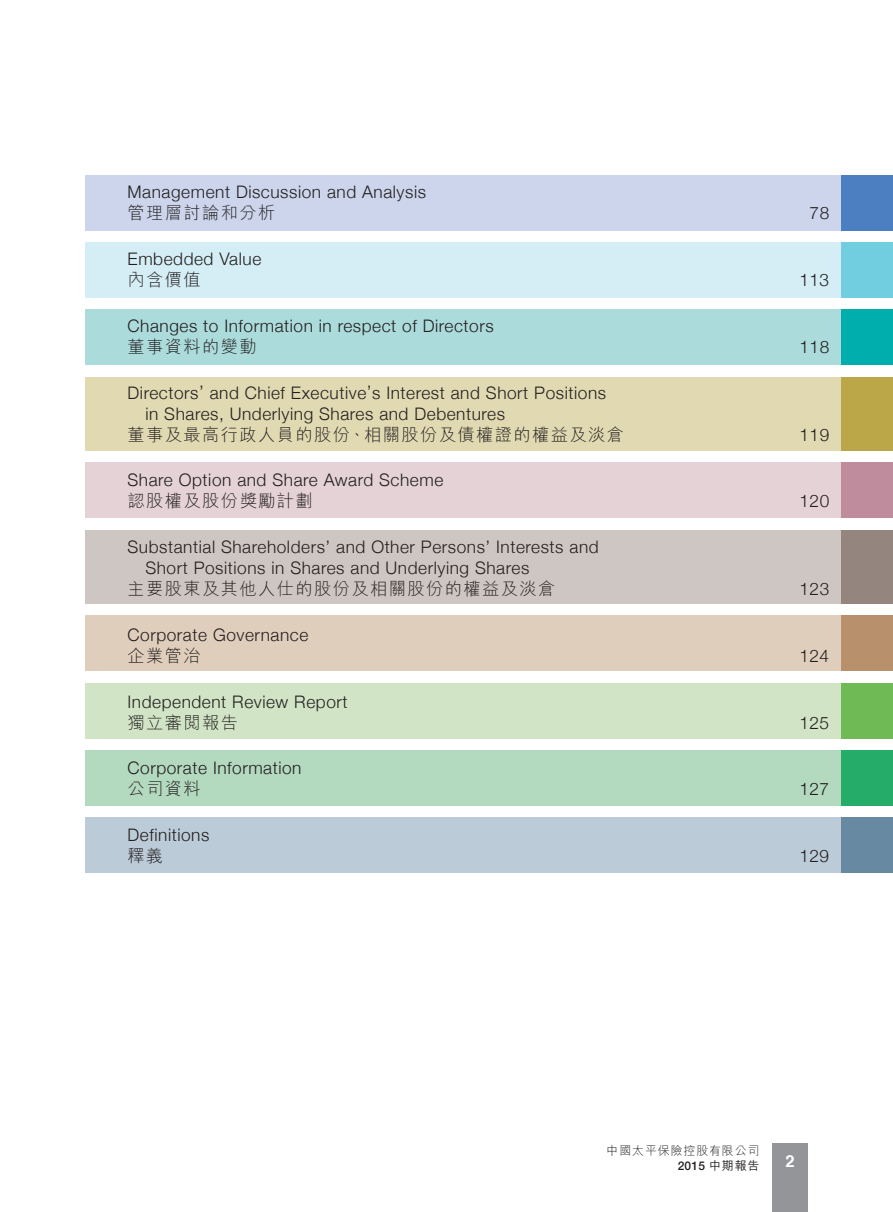
<style>
.page{position:relative;width:893px;height:1212px;background:#fff}
.page>*{position:absolute;margin:0;border:0;box-sizing:border-box;transform-origin:0 0}
.Body_Text{font:300 17.25px "Helvetica Neue";letter-spacing:.03em;color:#231f20}
.Body_Text-2{font:300 17.25px "M Hei HK";letter-spacing:.08em;color:#231f20}
.t1{font:700 16.5px "Helvetica";color:#fff}
.t2{font:300 12px "M Hei HK";letter-spacing:.07em;color:#231f20}
.t3{font:500 12px "Helvetica Neue LT Std";color:#231f20}
.s1{font-family:"M Hei HK"}
</style>
<div class="page">
<div style="left:772px;top:1144px;width:36px;height:68px;background:#939598"></div>
<div style="left:85px;top:818px;width:808px;height:55px;background:#bccbd8"></div>
<div style="left:841px;top:818px;width:52px;height:55px;background:#678aa2"></div>
<div style="left:85px;top:683px;width:808px;height:55px;background:#d1e5c6"></div>
<div style="left:841px;top:683px;width:52px;height:55px;background:#70ba55"></div>
<div style="left:85px;top:530px;width:808px;height:74px;background:#cec6c3"></div>
<div style="left:841px;top:530px;width:52px;height:74px;background:#95857f"></div>
<div style="left:85px;top:750px;width:808px;height:56px;background:#b3d9bf"></div>
<div style="left:841px;top:750px;width:52px;height:56px;background:#24ac68"></div>
<div style="left:85px;top:616px;width:808px;height:55px;background:#e0cebc"></div>
<div style="left:841px;top:616px;width:52px;height:55px;background:#b8906b"></div>
<div style="left:85px;top:462px;width:808px;height:56px;background:#e4d2d7"></div>
<div style="left:841px;top:462px;width:52px;height:56px;background:#be8c9d"></div>
<div style="left:85px;top:377px;width:808px;height:73px;background:#e1d9b1"></div>
<div style="left:841px;top:377px;width:52px;height:73px;background:#bba648"></div>
<div style="left:85px;top:175px;width:808px;height:55px;background:#ccd5ec"></div>
<div style="left:841px;top:175px;width:52px;height:55px;background:#4b7fc1"></div>
<div style="left:85px;top:310px;width:808px;height:55px;background:#acdbdb"></div>
<div style="left:841px;top:310px;width:52px;height:55px;background:#00afad"></div>
<div style="left:85px;top:242px;width:808px;height:56px;background:#d5eef5"></div>
<div style="left:841px;top:242px;width:52px;height:56px;background:#71cee1"></div>
<p class="Body_Text" style="left:128px;top:178px;width:300px">Management Discussion and Analysis</p>
<p class="Body_Text-2" style="left:128px;top:204px;width:149px">管理層討論和分析</p>
<p class="Body_Text" style="left:809px;top:199px;width:21px">78</p>
<p class="Body_Text" style="left:128px;top:245px;width:135px">Embedded Value</p>
<p class="Body_Text-2" style="left:128px;top:271px;width:75px">內含價值</p>
<p class="Body_Text" style="left:799px;top:266px;width:31px">113</p>
<p class="Body_Text" style="left:128px;top:312px;width:368px">Changes to Information in respect of Directors</p>
<p class="Body_Text-2" style="left:128px;top:338px;width:131px">董事資料的變動</p>
<p class="Body_Text" style="left:799px;top:333px;width:31px">118</p>
<p class="Body_Text" style="left:128px;top:379px;width:480px">Directors’ and Chief Executive’s Interest and Short Positions</p>
<p class="Body_Text" style="left:145px;top:400px;width:361px">in Shares, Underlying Shares and Debentures</p>
<p class="Body_Text-2" style="left:128px;top:425px;width:498px">董事及最高行政人員的股份、相關股份及債權證的權益及淡倉</p>
<p class="Body_Text" style="left:799px;top:421px;width:31px">119</p>
<p class="Body_Text" style="left:128px;top:466px;width:317px">Share Option and Share Award Scheme</p>
<p class="Body_Text-2" style="left:128px;top:492px;width:187px">認股權及股份獎勵計劃</p>
<p class="Body_Text" style="left:799px;top:487px;width:31px">120</p>
<p class="Body_Text" style="left:128px;top:533px;width:473px">Substantial Shareholders’ and Other Persons’ Interests and</p>
<p class="Body_Text" style="left:145px;top:554px;width:385px">Short Positions in Shares and Underlying Shares</p>
<p class="Body_Text-2" style="left:128px;top:580px;width:429px">主要股東及其他人仕的股份及相關股份的權益及淡倉</p>
<p class="Body_Text" style="left:799px;top:575px;width:31px">123</p>
<p class="Body_Text" style="left:128px;top:621px;width:182px">Corporate Governance</p>
<p class="Body_Text-2" style="left:128px;top:647px;width:75px">企業管治</p>
<p class="Body_Text" style="left:799px;top:642px;width:31px">124</p>
<p class="Body_Text" style="left:128px;top:688px;width:221px">Independent Review Report</p>
<p class="Body_Text-2" style="left:128px;top:713px;width:112px">獨立審閱報告</p>
<p class="Body_Text" style="left:799px;top:709px;width:31px">125</p>
<p class="Body_Text" style="left:128px;top:754px;width:176px">Corporate Information</p>
<p class="Body_Text-2" style="left:128px;top:780px;width:75px">公司資料</p>
<p class="Body_Text" style="left:799px;top:775px;width:31px">127</p>
<p class="Body_Text" style="left:128px;top:821px;width:83px">Definitions</p>
<p class="Body_Text-2" style="left:128px;top:847px;width:37px">釋義</p>
<p class="Body_Text" style="left:799px;top:842px;width:31px">129</p>
<p class="t2" style="left:607px;top:1144px;width:154px">中國太平保險控股有限公司</p>
<p class="t3" style="left:678px;top:1158px;width:83px">2015 <span class="s1">中期報告</span></p>
<p class="t1" style="left:785px;top:1147px;width:11px">2</p>
</div>
